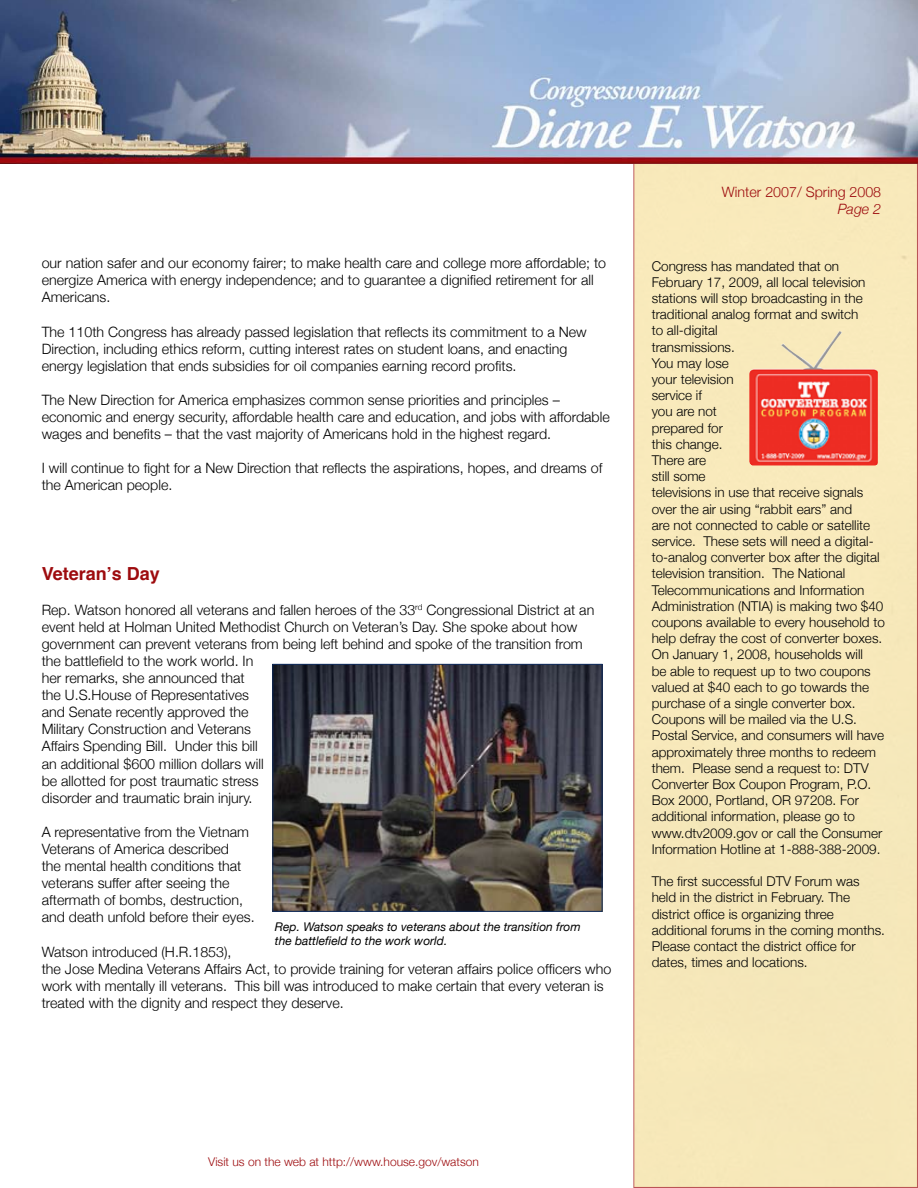
<style>
.page{position:relative;width:918px;height:1188px;background:#fff}
.page>*{position:absolute;margin:0;border:0;box-sizing:border-box;transform-origin:0 0}
.t1{font:700 18px "Helvetica";color:#9d0b0e}
.t2{font:300 14.25px/17.1px "Helvetica Neue";color:#000}
.t3{font:300 14.25px "Helvetica Neue";color:#9d0b0e}
.t4{font:italic 300 14.25px "Helvetica Neue";color:#9d0b0e}
.t5{font:300 13.5px/16.2px "Helvetica Neue";color:#000}
.t6{font:italic 12px/14.4px "Helvetica Neue";color:#000}
.t7{font:300 12px "Helvetica Neue";color:#9d0b0e}
</style>
<div class="page">
<div style="left:635px;top:159px;width:282px;height:1028px;background:#f7e9bb"></div>
<img style="left:0;top:0;width:918px;height:163px">
<img style="left:749px;top:331px;width:129px;height:134px">
<img style="left:274px;top:666px;width:326px;height:244px">
<div style="left:272px;top:664px;width:330px;height:248px;border:1px solid #112e60"></div>
<p class="t2" style="left:42px;top:254px;width:566px">our nation safer and our economy fairer; to make health care and college more affordable; to energize America with energy independence; and to guarantee a dignified retirement for all<br>Americans.</p>
<p class="t2" style="left:42px;top:323px;width:547px">The 110th Congress has already passed legislation that reflects its commitment to a New<br>Direction, including ethics reform, cutting interest rates on student loans, and enacting energy legislation that ends subsidies for oil companies earning record profits.</p>
<p class="t2" style="left:42px;top:391px;width:570px">The New Direction for America emphasizes common sense priorities and principles – economic and energy security, affordable health care and education, and jobs with affordable wages and benefits – that the vast majority of Americans hold in the highest regard.</p>
<p class="t2" style="left:42px;top:459px;width:562px">I will continue to fight for a New Direction that reflects the aspirations, hopes, and dreams of the American people.</p>
<p class="t1" style="left:42px;top:558px;width:120px">Veteran’s Day</p>
<p class="t2" style="left:42px;top:601px;width:554px">Rep. Watson honored all veterans and fallen heroes of the 33<sup>rd</sup> Congressional District at an event held at Holman United Methodist Church on Veteran’s Day. She spoke about how government can prevent veterans from being left behind and spoke of the transition from the battlefield to the work world. In<br>her remarks, she announced that<br>the U.S.House of Representatives<br>and Senate recently approved the<br>Military Construction and Veterans<br>Affairs Spending Bill. Under this bill<br>an additional $600 million dollars will<br>be allotted for post traumatic stress<br>disorder and traumatic brain injury.</p>
<p class="t2" style="left:42px;top:823px;width:214px">A representative from the Vietnam Veterans of America described<br>the mental health conditions that veterans suffer after seeing the aftermath of bombs, destruction, and death unfold before their eyes.</p>
<p class="t2" style="left:42px;top:943px;width:571px">Watson introduced (H.R.1853),<br>the Jose Medina Veterans Affairs Act, to provide training for veteran affairs police officers who work with mentally ill veterans. This bill was introduced to make certain that every veteran is treated with the dignity and respect they deserve.</p>
<p class="t6" style="left:275px;top:919px;width:307px">Rep. Watson speaks to veterans about the transition from the battlefield to the work world.</p>
<p class="t3" style="left:722px;top:183px;width:161px">Winter 2007/ Spring 2008</p>
<p class="t4" style="left:838px;top:201px;width:45px">Page 2</p>
<p class="t5" style="left:652px;top:257px;width:230px">Congress has mandated that on<br>February 17, 2009, all local television stations will stop broadcasting in the traditional analog format and switch<br>to all-digital<br>transmissions.<br>You may lose<br>your television<br>service if<br>you are not<br>prepared for<br>this change.<br>There are<br>still some<br>televisions in use that receive signals over the air using “rabbit ears” and<br>are not connected to cable or satellite service. These sets will need a digital&shy;to-analog converter box after the digital television transition. The National<br>Telecommunications and Information<br>Administration (NTIA</p>
<p class="t5" style="left:652px;top:598px;width:235px;text-indent:118px">) is making two $40 coupons available to every household to help defray the cost of converter boxes.<br>On January 1, 2008, households will<br>be able to request up to two coupons valued at $40 each to go towards the purchase of a single converter box.<br>Coupons will be mailed via the U.S.<br>Postal Service, and consumers will have approximately three months to redeem them. Please send a request to: DTV Converter Box Coupon Program, P.O.<br>Box 2000, Portland, OR 97208. For additional information, please go to www.dtv2009.gov or call the Consumer Information Hotline at 1-888-388-2009.</p>
<p class="t5" style="left:652px;top:873px;width:235px">The first successful DTV Forum was held in the district in February. The district office is organizing three additional forums in the coming months.<br>Please contact the district office for dates, times and locations.</p>
<p class="t7" style="left:208px;top:1154px;width:272px">Visit us on the web at http://www.house.gov/watson</p>
</div>
